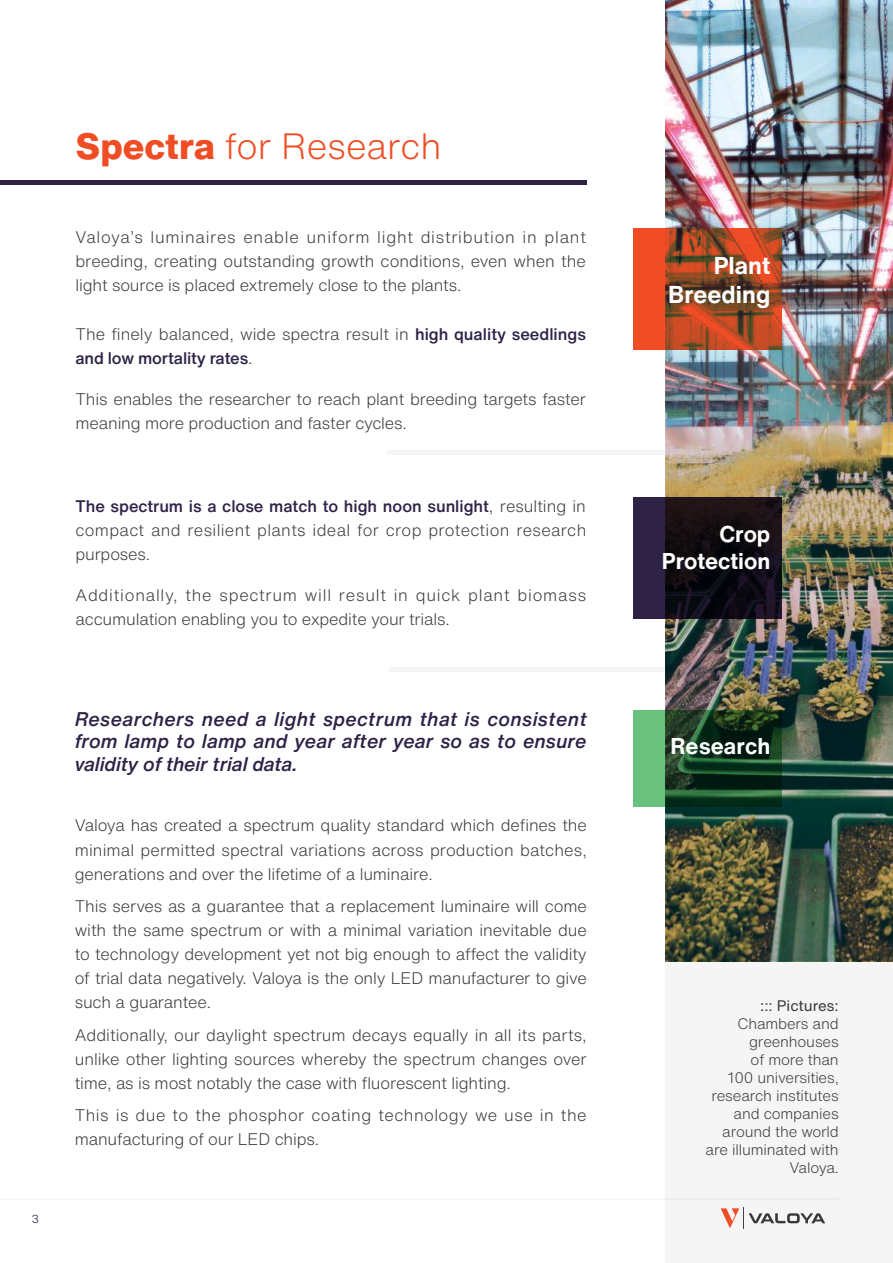
<style>
.page{position:relative;width:893px;height:1263px;background:#fff}
.page>*{position:absolute;margin:0;border:0;box-sizing:border-box;transform-origin:0 0}
.t1{font:300 36px "Helvetica Now Text";color:#f04d25}
.t2{font:700 24px/28.8px "Helvetica Now Text";color:#fff;text-align:right}
.t3{font:700 22.5px/27px "Helvetica Now Text";color:#fff;text-align:right}
.t4{font:italic 500 19.5px/22.5px "Helvetica Now Text";color:#2e2247;text-align:justify}
.t5{font:300 16.5px/24px "Helvetica Now Text";letter-spacing:-.01em;color:#383a3d;text-align:justify}
.t6{font:300 16.5px/24px "Helvetica Now Text";letter-spacing:.045em;color:#383a3d}
.t7{font:500 16.5px/24px "Helvetica Now Text";letter-spacing:-.01em;color:#2e2247}
.t8{font:300 16.5px/24px "Helvetica Now Text";letter-spacing:.025em;color:#383a3d}
.t9{font:300 15px/18px "Helvetica Now Text";letter-spacing:-.01em;color:#383a3d;text-align:right}
.t10{font:300 10.5px "Helvetica Now Micro";color:#2e2247}
.s1{font-weight:800}
.s2{font-weight:300;color:#383a3d}
.s3{font-weight:300}
.s4{font-weight:500;color:#2e2247}
.s5{color:#292829}
.s6{font-weight:400;color:#2d3135}
.s7{font-weight:400}
</style>
<div class="page">
<div style="left:666px;top:961px;width:227px;height:302px;background:#f5f5f5"></div>
<div style="left:389px;top:667px;width:325px;height:5px;background:#f5f5f5"></div>
<hr style="left:387px;top:451px;width:325px;height:4px;background:#f5f5f5">
<hr style="left:0;top:180px;width:586px;height:4px;background:#2e2247">
<img style="left:666px;top:0;width:227px;height:961px">
<svg style="left:633px;top:497px;width:149px;height:122px;background:#18111e"></svg>
<svg style="left:633px;top:710px;width:149px;height:96px;background:#275635"></svg>
<svg style="left:633px;top:228px;width:149px;height:122px;background:#ae4824"></svg>
<svg style="left:721px;top:1208px;width:104px;height:21px"></svg>
<hr style="left:0;top:1198px;width:839px;height:2px;background:#304053">
<p class="t10" style="left:31px;top:1211px;width:9px">3</p>
<h1 class="t1" style="left:75px;top:119px;width:368px"><span class="s1">Spectra</span> for Research</h1>
<p class="t5" style="left:75px;top:224px;width:512px">Valoya’s luminaires enable uniform light distribution in plant breeding, creating outstanding growth conditions, even when the light source is placed extremely close to the plants.</p>
<p class="t7" style="left:75px;top:322px;width:512px"><span class="s2">The finely balanced, wide spectra result in</span> high quality seedlings and low mortality rates<span class="s3">.</span></p>
<p class="t5" style="left:75px;top:387px;width:512px">This enables the researcher to reach plant breeding targets faster meaning more production and faster cycles.</p>
<p class="t5" style="left:75px;top:493px;width:512px"><span class="s4">The spectrum is a close match to high noon sunlight</span><span class="s5">,</span> resulting in compact and resilient plants ideal for crop protection research purposes.</p>
<p class="t6" style="left:75px;top:582px;width:512px">Additionally, the spectrum will result in quick plant biomass accumulation enabling you to expedite your trials.</p>
<p class="t4" style="left:75px;top:707px;width:514px">Researchers need a light spectrum that is consistent from lamp to lamp and year after year so as to ensure validity of their trial data.</p>
<p class="t5" style="left:75px;top:813px;width:514px">Valoya has created a spectrum quality standard which defines the minimal permitted spectral variations across production batches, generations and over the lifetime of a luminaire.</p>
<p class="t5" style="left:75px;top:893px;width:514px">This serves as a guarantee that a replacement luminaire will come with the same spectrum or with a minimal variation inevitable due to technology development yet not big enough to affect the validity of trial data negatively. Valoya is the only LED manufacturer to give such a guarantee.</p>
<p class="t5" style="left:75px;top:1022px;width:513px">Additionally, our daylight spectrum decays equally in all its parts, unlike other lighting sources whereby the spectrum changes over time, as is most notably the case with fluorescent lighting.</p>
<p class="t8" style="left:75px;top:1103px;width:513px">This is due to the phosphor coating technology we use in the manufacturing of our LED chips.</p>
<h2 class="t2" style="left:668px;top:250px;width:103px">Plant<br>Breeding</h2>
<h3 class="t3" style="left:662px;top:519px;width:110px">Crop<br>Protection</h3>
<h3 class="t3" style="left:671px;top:732px;width:101px">Research</h3>
<p class="t9" style="left:706px;top:996px;width:135px"><span class="s6">:</span><span class="s7">:: Pictures:<br></span>Chambers and greenhouses<br>of more than<br>100 universities, research institutes and companies around the world are illuminated with<br>Valoya.</p>
</div>
